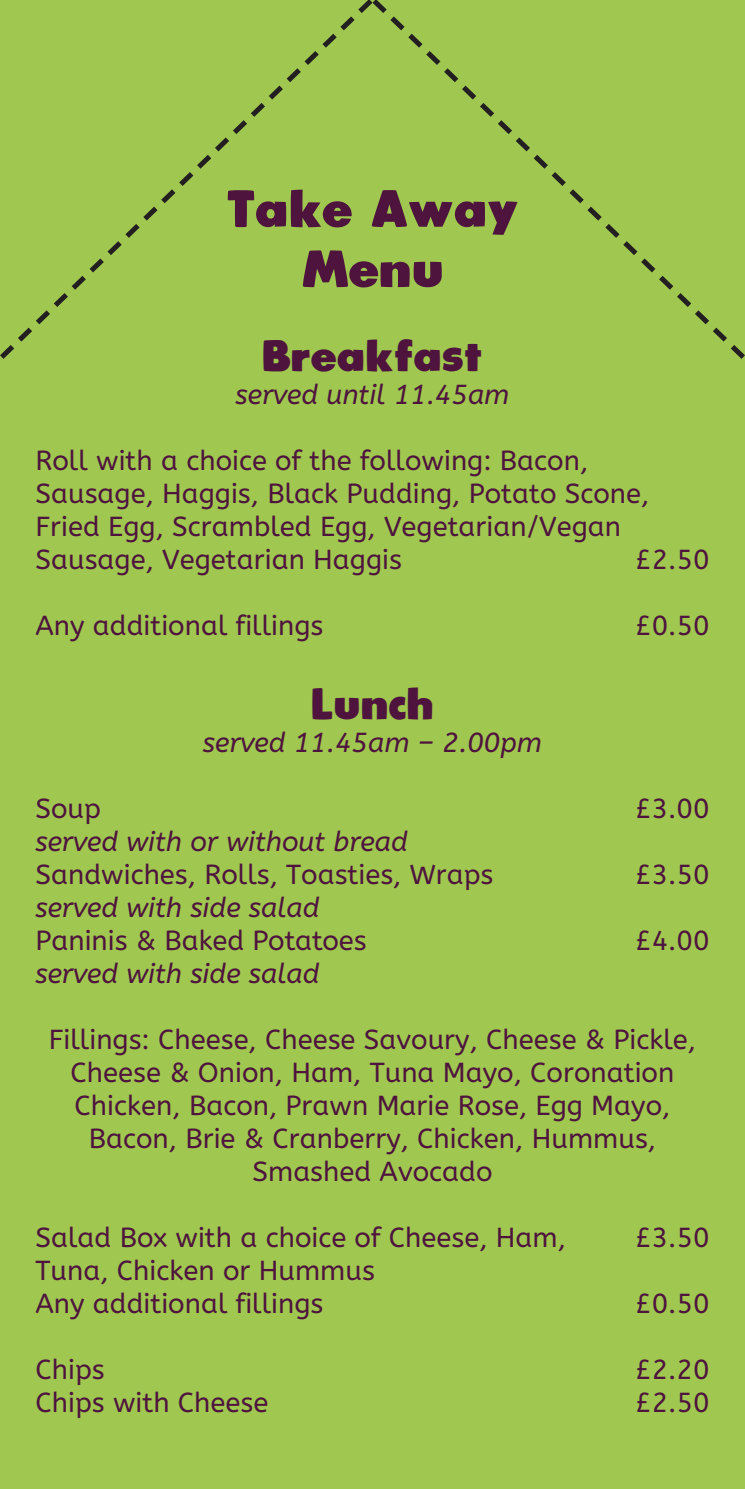
<style>
.page{position:relative;width:745px;height:1489px;background:#fff}
.page>*{position:absolute;margin:0;border:0;box-sizing:border-box;transform-origin:0 0}
.t1{font:50px "Plumpfull";color:#4e143d}
.t2{font:42.5px "Plumpfull";color:#4e143d}
.t3{font:27.5px/33px "A Bee Zee";color:#4e143d}
.t4{font:italic 27.5px "A Bee Zee";color:#4e143d}
</style>
<div class="page">
<div style="left:0;top:0;width:744px;height:1488px;background:#a0c850"></div>
<svg style="left:0;top:1px;width:367px;height:358px"></svg>
<svg style="left:367px;top:0;width:377px;height:359px"></svg>
<p class="t1" style="left:227px;top:175px;width:292px">Take Away</p>
<p class="t1" style="left:301px;top:235px;width:143px">Menu</p>
<p class="t2" style="left:262px;top:326px;width:222px">Breakfast</p>
<p class="t4" style="left:235px;top:378px;width:275px">served until 11.45am</p>
<p class="t3" style="left:35px;top:444px;width:615px">Roll with a choice of the following: Bacon, Sausage, Haggis, Black Pudding, Potato Scone, Fried Egg, Scrambled Egg, Vegetarian/Vegan Sausage, Vegetarian Haggis</p>
<p class="t3" style="left:634px;top:543px;width:76px">£2.50</p>
<p class="t3" style="left:35px;top:609px;width:289px">Any additional fillings</p>
<p class="t3" style="left:634px;top:609px;width:76px">£0.50</p>
<p class="t2" style="left:311px;top:674px;width:124px">Lunch</p>
<p class="t4" style="left:203px;top:726px;width:340px">served 11.45am – 2.00pm</p>
<p class="t3" style="left:35px;top:792px;width:67px">Soup</p>
<p class="t3" style="left:634px;top:792px;width:76px">£3.00</p>
<p class="t4" style="left:35px;top:825px;width:373px">served with or without bread</p>
<p class="t3" style="left:35px;top:858px;width:459px">Sandwiches, Rolls, Toasties, Wraps</p>
<p class="t3" style="left:634px;top:858px;width:76px">£3.50</p>
<p class="t4" style="left:35px;top:891px;width:285px">served with side salad</p>
<p class="t3" style="left:35px;top:924px;width:332px">Paninis &amp; Baked Potatoes</p>
<p class="t3" style="left:634px;top:924px;width:76px">£4.00</p>
<p class="t4" style="left:35px;top:957px;width:285px">served with side salad</p>
<p class="t3" style="left:49px;top:1023px;width:648px;text-align:center">Fillings: Cheese, Cheese Savoury, Cheese &amp; Pickle, Cheese &amp; Onion, Ham, Tuna Mayo, Coronation Chicken, Bacon, Prawn Marie Rose, Egg Mayo, Bacon, Brie &amp; Cranberry, Chicken, Hummus, Smashed Avocado</p>
<p class="t3" style="left:35px;top:1221px;width:531px">Salad Box with a choice of Cheese, Ham,</p>
<p class="t3" style="left:634px;top:1221px;width:76px">£3.50</p>
<p class="t3" style="left:35px;top:1254px;width:341px">Tuna, Chicken or Hummus</p>
<p class="t3" style="left:35px;top:1287px;width:289px">Any additional fillings</p>
<p class="t3" style="left:634px;top:1287px;width:76px">£0.50</p>
<p class="t3" style="left:35px;top:1353px;width:71px">Chips</p>
<p class="t3" style="left:634px;top:1353px;width:76px">£2.20</p>
<p class="t3" style="left:35px;top:1386px;width:234px">Chips with Cheese</p>
<p class="t3" style="left:634px;top:1386px;width:76px">£2.50</p>
</div>
